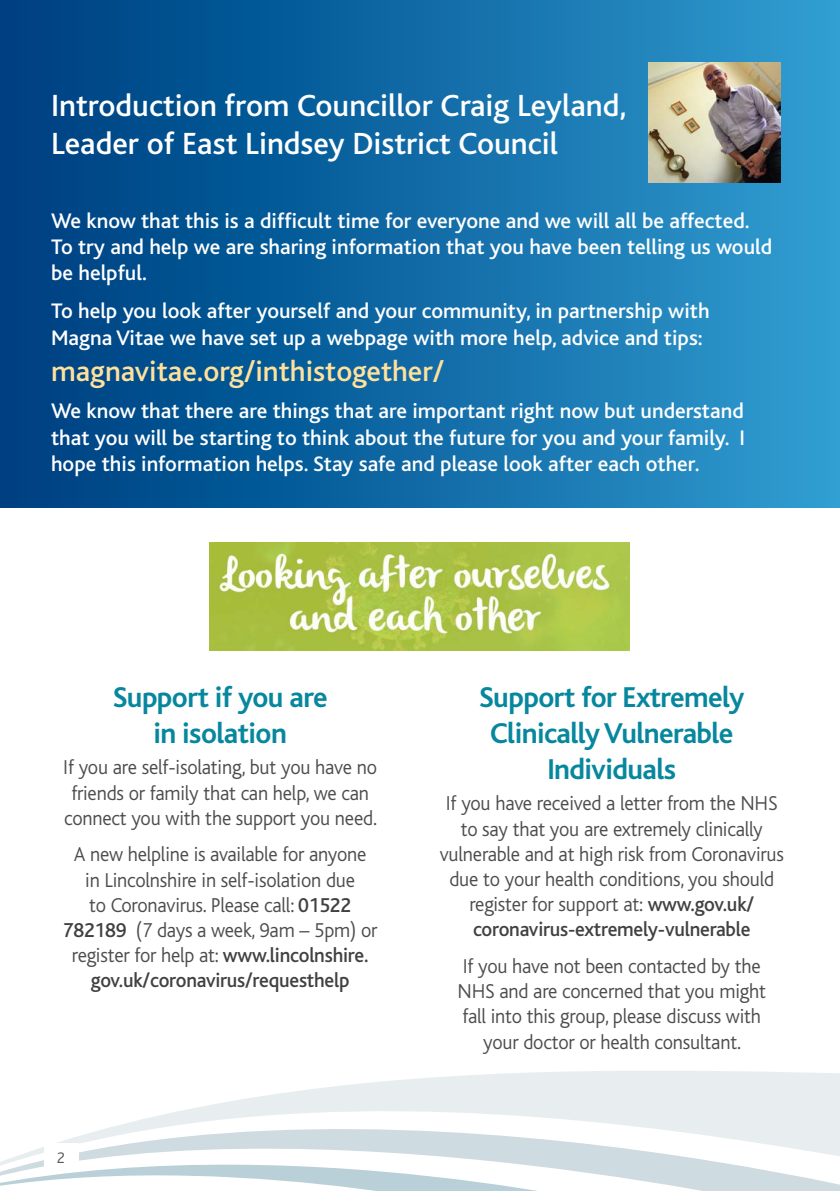
<style>
.page{position:relative;width:840px;height:1191px;background:#fff}
.page>*{position:absolute;margin:0;border:0;box-sizing:border-box;transform-origin:0 0}
.t1{font:500 32px/38.4px "Bliss";color:#fff}
.t2{font:700 30px/36px "Bliss";letter-spacing:-.02em;color:#07879e;text-align:center}
.t3{font:500 30px "Bliss";color:#ffe19c}
.t4{font:500 22px/26.4px "Bliss";color:#fff}
.t5{font:300 21px/25.2px "Bliss";letter-spacing:-.01em;color:#4d4d4f;text-align:center;scale:.96 1}
.t6{font:300 16px "Bliss";color:#58595b}
.s1{font-weight:500;color:#414042}
</style>
<div class="page">
<svg style="left:0;top:1071px;width:839px;height:120px"></svg>
<div style="left:44px;top:1143px;width:34px;height:29px;background:#fff"></div>
<div style="left:0;top:0;width:839px;height:507px;background:linear-gradient(to right,#003c7e,#2f9cd0)"></div>
<img style="left:210px;top:543px;width:419px;height:107px">
<img style="left:648px;top:62px;width:132px;height:121px">
<h1 class="t1" style="left:51px;top:87px;width:576px">Introduction from Councillor Craig Leyland,<br>Leader of East Lindsey District Council</h1>
<p class="t4" style="left:51px;top:208px;width:722px">We know that this is a difficult time for everyone and we will all be affected.<br>To try and help we are sharing information that you have been telling us would be helpful.</p>
<p class="t4" style="left:51px;top:298px;width:659px">To help you look after yourself and your community, in partnership with<br>Magna Vitae we have set up a webpage with more help, advice and tips:</p>
<h2 class="t3" style="left:51px;top:355px;width:394px">magnavitae.org/inthistogether/</h2>
<p class="t4" style="left:51px;top:398px;width:695px;text-align:justify">We know that there are things that are important right now but understand that you will be starting to think about the future for you and your family. I hope this information helps. Stay safe and please look after each other.</p>
<h2 class="t2" style="left:113px;top:680px;width:216px">Support if you are in isolation</h2>
<p class="t5" style="left:63px;top:755px;width:328px">If you are self-isolating, but you have no friends or family that can help, we can connect you with the support you need.</p>
<p class="t5" style="left:63px;top:842px;width:329px">A new helpline is available for anyone<br>in Lincolnshire in self-isolation due<br>to Coronavirus. Please call: <span class="s1">01522<br>782189</span> (7 days a week, 9am – 5pm) or register for help at: <span class="s1">www.lincolnshire. gov.uk/coronavirus/requesthelp</span></p>
<p class="t6" style="left:57px;top:1149px;width:10px">2</p>
<h2 class="t2" style="left:479px;top:680px;width:267px">Support for Extremely<br>Clinically Vulnerable<br>Individuals</h2>
<p class="t5" style="left:439px;top:791px;width:360px">If you have received a letter from the NHS to say that you are extremely clinically vulnerable and at high risk from Coronavirus due to your health conditions, you should register for support at: <span class="s1">www.gov.uk/ coronavirus-extremely-vulnerable</span></p>
<p class="t5" style="left:457px;top:954px;width:322px">If you have not been contacted by the NHS and are concerned that you might fall into this group, please discuss with your doctor or health consultant.</p>
</div>
